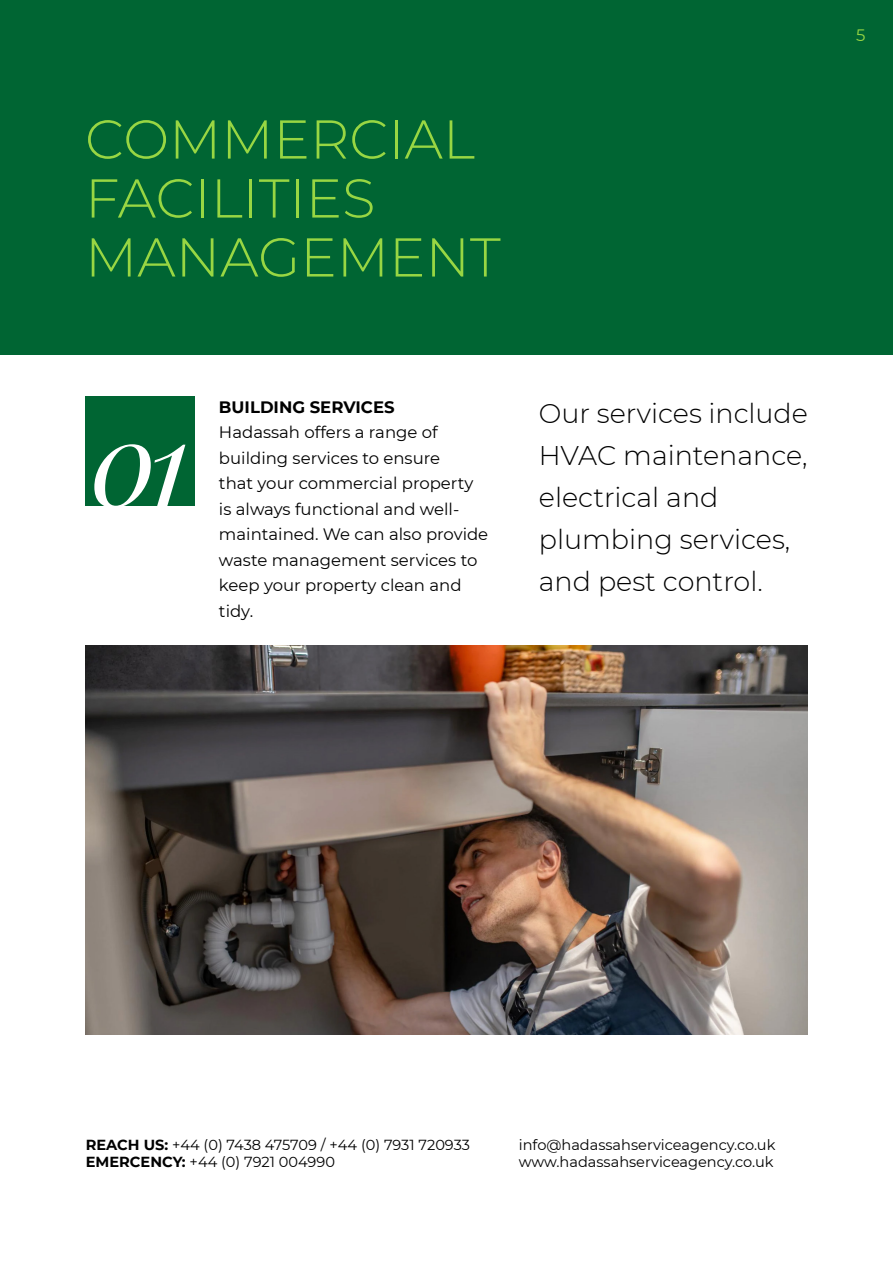
<style>
.page{position:relative;width:893px;height:1263px;background:#fff}
.page>*{position:absolute;margin:0;border:0;box-sizing:border-box;transform-origin:0 0}
.t1{font:italic 117px "Playfair Display SC";color:#fff}
.t2{font:300 54.6px/58.9px "Montserrat";color:#98d643}
.t3{font:300 27px/42px "Montserrat";color:#000}
.t4{font:16.5px/25.5px "Montserrat";color:#000}
.t5{font:700 16.5px "Montserrat";color:#000}
.t6{font:16.5px "Montserrat";color:#98d643}
.t7{font:14.55px/17.4px "Montserrat";color:#000}
.s1{font-weight:700}
</style>
<div class="page">
<div style="left:0;top:0;width:893px;height:355px;background:#006533"></div>
<div style="left:86px;top:397px;width:109px;height:109px;background:#006533"></div>
<img style="left:86px;top:646px;width:722px;height:388px">
<h2 class="t2" style="left:85px;top:108px;width:417px">COMMERCIAL<br>FACILITIES<br>MANAGEMENT</h2>
<h1 class="t1" style="left:91px;top:371px;width:99px">01</h1>
<p class="t5" style="left:219px;top:395px;width:177px">BUILDING SERVICES</p>
<p class="t4" style="left:219px;top:419px;width:271px">Hadassah offers a range of building services to ensure<br>that your commercial property is always functional and well&shy;maintained. We can also provide waste management services to keep your property clean and tidy.</p>
<h3 class="t3" style="left:539px;top:391px;width:271px">Our services include<br>HVAC maintenance, electrical and plumbing services, and pest control.</h3>
<p class="t6" style="left:856px;top:24px;width:11px">5</p>
<p class="t7" style="left:86px;top:1135px;width:386px"><span class="s1">REACH US:</span> +44 (0) 7438 475709 / +44 (0) 7931 720933<br><span class="s1">EMERCENCY:</span> +44 (0) 7921 004990</p>
<p class="t7" style="left:519px;top:1135px;width:258px">info@hadassahserviceagency.co.uk www.hadassahserviceagency.co.uk</p>
</div>
